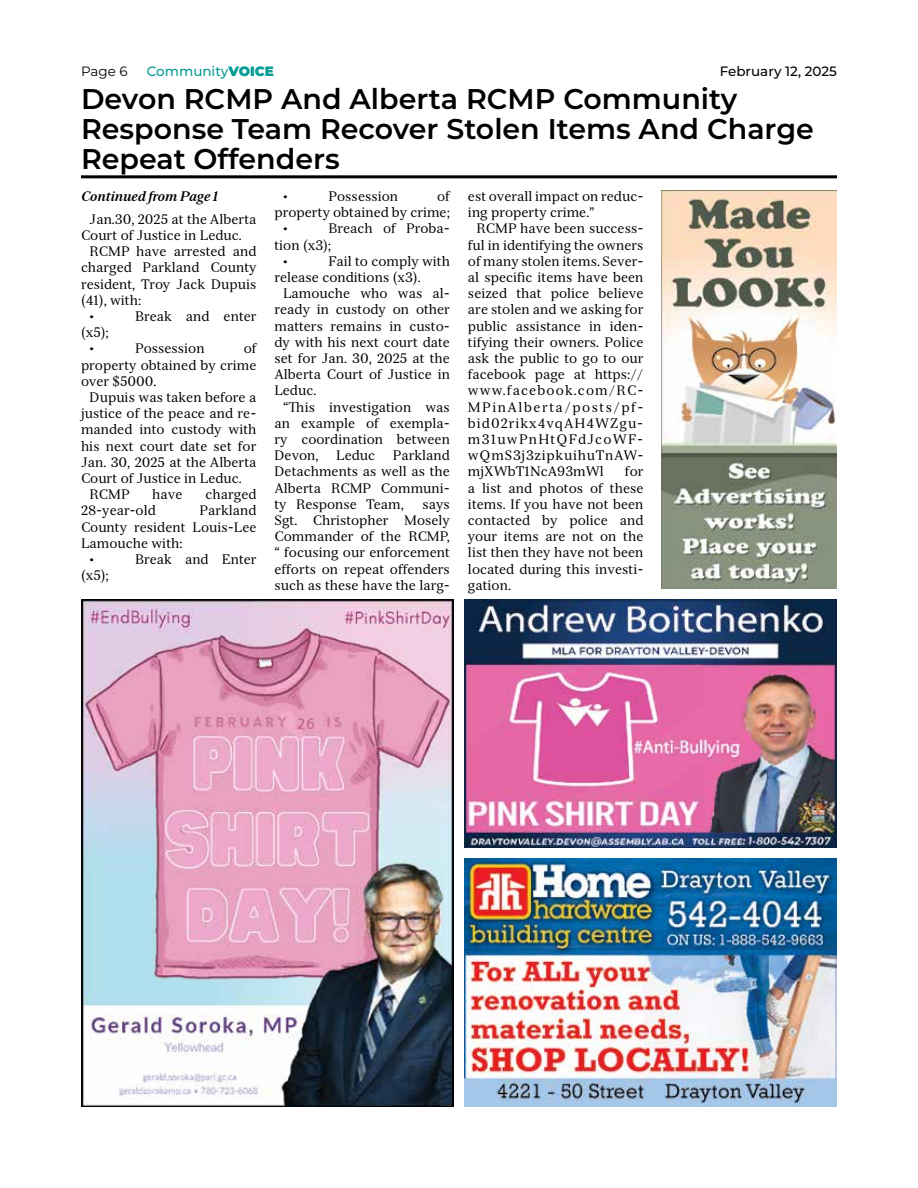
<style>
.page{position:relative;width:918px;height:1188px;background:#fff}
.page>*{position:absolute;margin:0;border:0;box-sizing:border-box;transform-origin:0 0}
.t1{font:600 28.5px/30px "Montserrat";color:#000}
.t2{font:13.5px/16.2px "Serif 12 Beta";color:#000;text-align:justify}
.t3{font:italic 700 13.5px "Serif 12 Beta";color:#000}
.t4{font:500 13.5px "Montserrat";color:#000}
.t5{font:500 13.5px "Montserrat";color:#049b95}
.t6{font:13.5px "Montserrat";color:#000}
.s1{font-weight:900}
</style>
<div class="page">
<hr style="left:81px;top:175px;width:756px;height:3px;background:#000">
<img style="left:81px;top:599px;width:373px;height:508px">
<img style="left:465px;top:859px;width:372px;height:248px">
<img style="left:464px;top:599px;width:373px;height:249px">
<img style="left:662px;top:191px;width:175px;height:398px">
<p class="t6" style="left:81px;top:62px;width:48px">Page 6</p>
<p class="t5" style="left:147px;top:62px;width:129px">Community<span class="s1">VOICE</span></p>
<p class="t4" style="left:720px;top:62px;width:119px">February 12, 2025</p>
<h1 class="t1" style="left:81px;top:82px;width:734px">Devon RCMP And Alberta RCMP Community<br>Response Team Recover Stolen Items And Charge<br>Repeat Offenders</h1>
<p class="t3" style="left:81px;top:188px;width:138px">Continued from Page 1</p>
<p class="t2" style="left:81px;top:211px;width:177px;text-indent:9px">Jan.30, 2025 at the Alberta<br>Court of Justice in Leduc.</p>
<p class="t2" style="left:90px;top:243px;width:168px">RCMP have arrested and</p>
<p class="t2" style="left:81px;top:260px;width:177px">charged Parkland County</p>
<p class="t2" style="left:81px;top:276px;width:177px">resident, Troy Jack Dupuis</p>
<p class="t2" style="left:81px;top:292px;width:62px">(41), with:</p>
<p class="t2" style="left:90px;top:308px;width:6px">•</p>
<p class="t2" style="left:135px;top:308px;width:123px">Break and enter</p>
<p class="t2" style="left:81px;top:324px;width:29px;text-align:center">(x5); •</p>
<p class="t2" style="left:468px;top:188px;width:177px">est overall impact on reduc&shy;ing property crime.”</p>
<p class="t2" style="left:468px;top:221px;width:177px;text-indent:9px">RCMP have been success&shy;ful in identifying the owners of many stolen items. Sever&shy;al specific items have been seized that police believe are stolen and we asking for public assistance in iden&shy;tifying their owners. Police ask the public to go to our facebook page at https:// www.facebook.com/RC-MPinAlberta/posts/pf&shy;bid02rikx4vqAH4WZgu&shy;m31uwPnHtQFdJcoWF&shy;wQmS3j3zipkuihuTnAW&shy;mjXWbT1NcA93mWl</p>
<p class="t2" style="left:283px;top:188px;width:6px">•</p>
<p class="t2" style="left:328px;top:188px;width:71px">Possession</p>
<p class="t2" style="left:437px;top:188px;width:14px">of</p>
<p class="t2" style="left:274px;top:204px;width:177px">property obtained by crime;</p>
<p class="t2" style="left:283px;top:221px;width:6px">•</p>
<p class="t2" style="left:328px;top:221px;width:123px">Breach of Proba-</p>
<p class="t2" style="left:274px;top:237px;width:58px">tion (x3);</p>
<p class="t2" style="left:283px;top:253px;width:6px">•</p>
<p class="t2" style="left:274px;top:253px;width:177px;text-indent:54px">Fail to comply with release conditions (x3).</p>
<p class="t2" style="left:274px;top:285px;width:177px;text-indent:9px">Lamouche who was al&shy;ready in custody on other matters remains in custo&shy;dy with his next court date set for Jan. 30, 2025 at the Alberta Court of Justice in Leduc.</p>
<p class="t2" style="left:274px;top:399px;width:177px;text-indent:9px">“This investigation was an example of exempla&shy;ry coordination between Devon,</p>
<p class="t2" style="left:81px;top:341px;width:177px;text-indent:163px">of property obtained by crime over $5000.</p>
<p class="t2" style="left:90px;top:389px;width:168px">Dupuis was taken before a</p>
<p class="t2" style="left:81px;top:405px;width:177px">justice of the peace and re-</p>
<p class="t2" style="left:81px;top:422px;width:177px">manded into custody with</p>
<p class="t2" style="left:81px;top:438px;width:177px">his next court date set for</p>
<p class="t2" style="left:81px;top:454px;width:177px">Jan. 30, 2025 at the Alberta</p>
<p class="t2" style="left:81px;top:470px;width:162px">Court of Justice in Leduc.</p>
<p class="t2" style="left:90px;top:486px;width:42px">RCMP</p>
<p class="t2" style="left:152px;top:486px;width:32px">have</p>
<p class="t2" style="left:206px;top:486px;width:52px">charged</p>
<p class="t2" style="left:81px;top:503px;width:76px">28-year-old</p>
<p class="t2" style="left:199px;top:503px;width:59px">Parkland</p>
<p class="t2" style="left:81px;top:519px;width:177px">County resident Louis-Lee</p>
<p class="t2" style="left:81px;top:535px;width:103px">Lamouche with:</p>
<p class="t2" style="left:90px;top:551px;width:6px">•</p>
<p class="t2" style="left:135px;top:551px;width:123px">Break and Enter</p>
<p class="t2" style="left:81px;top:567px;width:29px">(x5);</p>
<p class="t2" style="left:135px;top:341px;width:71px">Possession</p>
<p class="t2" style="left:274px;top:447px;width:177px;text-indent:118px">Parkland Detachments as well as the Alberta RCMP Communi&shy;ty Response Team,</p>
<p class="t2" style="left:336px;top:447px;width:40px">Leduc</p>
<p class="t2" style="left:468px;top:464px;width:177px;text-indent:157px">for a list and photos of these items. If you have not been contacted by police and your items are not on the list then they have not been located during this investi&shy;gation.</p>
<p class="t2" style="left:274px;top:496px;width:177px;text-indent:148px">says Sgt. Christopher Mosely Commander of the RCMP, “ focusing our enforcement efforts on repeat offenders such as these have the larg-</p>
</div>
